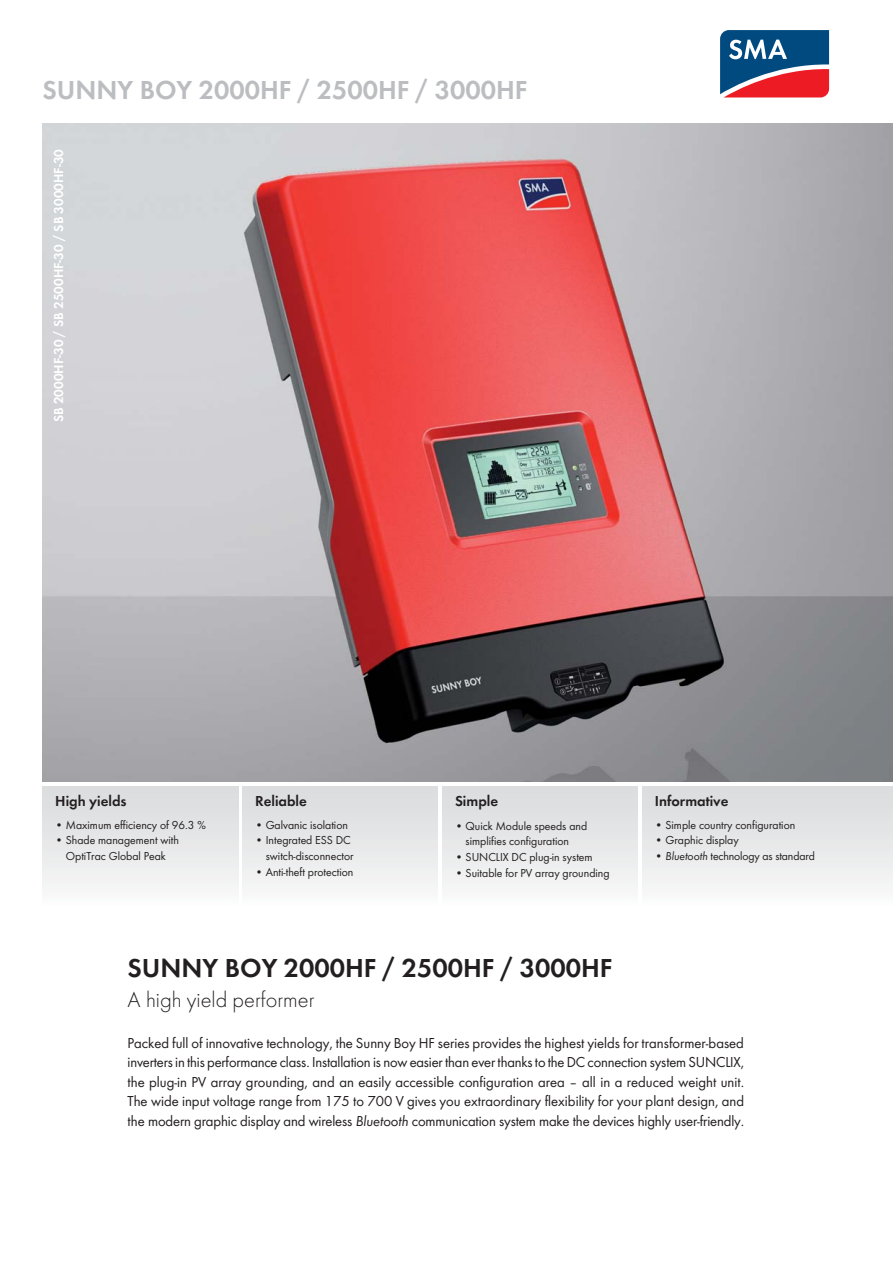
<style>
.page{position:relative;width:893px;height:1263px;background:#fff}
.page>*{position:absolute;margin:0;border:0;box-sizing:border-box;transform-origin:0 0}
.t1{font:600 27px "SMA Futura Global";color:#bbbdc0}
.t2{font:600 27px "SMA Futura Global";color:#231f20}
.t3{font:300 22.5px "SMA Futura Global";color:#231f20}
.t4{font:15px/19.5px "SMA Futura Global";letter-spacing:-.01em;color:#231f20;text-align:justify}
.t5{font:600 15px "SMA Futura Global";color:#231f20}
.t6{font:600 13.5px "SMA Futura Global";color:#fff}
.t7{font:12px/15.8px "SMA Futura Global";color:#231f20;text-align:center}
.s1{font-style:italic}
</style>
<div class="page">
<img style="left:42px;top:123px;width:851px;height:659px">
<div style="left:42px;top:787px;width:196px;height:119px;background:linear-gradient(to bottom,#d9dadb,#fafafa)"></div>
<div style="left:242px;top:787px;width:196px;height:119px;background:linear-gradient(to bottom,#d9dadb,#fafafa)"></div>
<div style="left:442px;top:787px;width:196px;height:119px;background:linear-gradient(to bottom,#d9dadb,#fafafa)"></div>
<div style="left:642px;top:787px;width:251px;height:119px;background:linear-gradient(to bottom,#d9dadb,#fafafa)"></div>
<svg style="left:720px;top:30px;width:110px;height:68px;background:#685a7b"></svg>
<h1 class="t1" style="left:42px;top:73px;width:486px">SUNNY BOY 2000HF / 2500HF / 3000HF</h1>
<p class="t6" style="left:50px;top:422px;width:275px;rotate:-90deg">SB 2000HF-30 / SB 2500HF-30 / SB 3000HF-30</p>
<p class="t5" style="left:55px;top:792px;width:73px">High yields</p>
<p class="t7" style="left:55px;top:816px;width:152px">• Maximum efficiency of 96.3 %</p>
<p class="t7" style="left:55px;top:832px;width:125px">• Shade management with<br>OptiTrac Global Peak</p>
<p class="t5" style="left:255px;top:792px;width:53px">Reliable</p>
<p class="t7" style="left:255px;top:816px;width:94px">• Galvanic isolation</p>
<p class="t7" style="left:255px;top:832px;width:100px;text-align:right">• Integrated ESS DC switch-disconnector</p>
<p class="t7" style="left:255px;top:863px;width:100px">• Anti-theft protection</p>
<p class="t5" style="left:455px;top:792px;width:45px">Simple</p>
<p class="t7" style="left:466px;top:817px;width:123px;text-align:left;text-indent:-11px">• Quick Module speeds and simplifies configuration</p>
<p class="t7" style="left:455px;top:849px;width:139px">• SUNCLIX DC plug-in system</p>
<p class="t7" style="left:455px;top:865px;width:156px">• Suitable for PV array grounding</p>
<p class="t5" style="left:655px;top:792px;width:75px">Informative</p>
<p class="t7" style="left:655px;top:816px;width:142px">• Simple country configuration</p>
<p class="t7" style="left:655px;top:832px;width:85px">• Graphic display</p>
<p class="t7" style="left:655px;top:848px;width:162px">• <span class="s1">Bluetooth</span> technology as standard</p>
<h1 class="t2" style="left:128px;top:951px;width:486px">SUNNY BOY 2000HF / 2500HF / 3000HF</h1>
<h2 class="t3" style="left:128px;top:985px;width:188px">A high yield performer</h2>
<p class="t4" style="left:128px;top:1032px;width:618px">Packed full of innovative technology, the Sunny Boy HF series provides the highest yields for transformer-based inverters in this performance class. Installation is now easier than ever thanks to the DC connection system SUNCLIX, the plug-in PV array grounding, and an easily accessible configuration area – all in a reduced weight unit.<br>The wide input voltage range from 175 to 700 V gives you extraordinary flexibility for your plant design, and the modern graphic display and wireless <span class="s1">Bluetooth</span> communication system make the devices highly user-friendly.</p>
</div>
